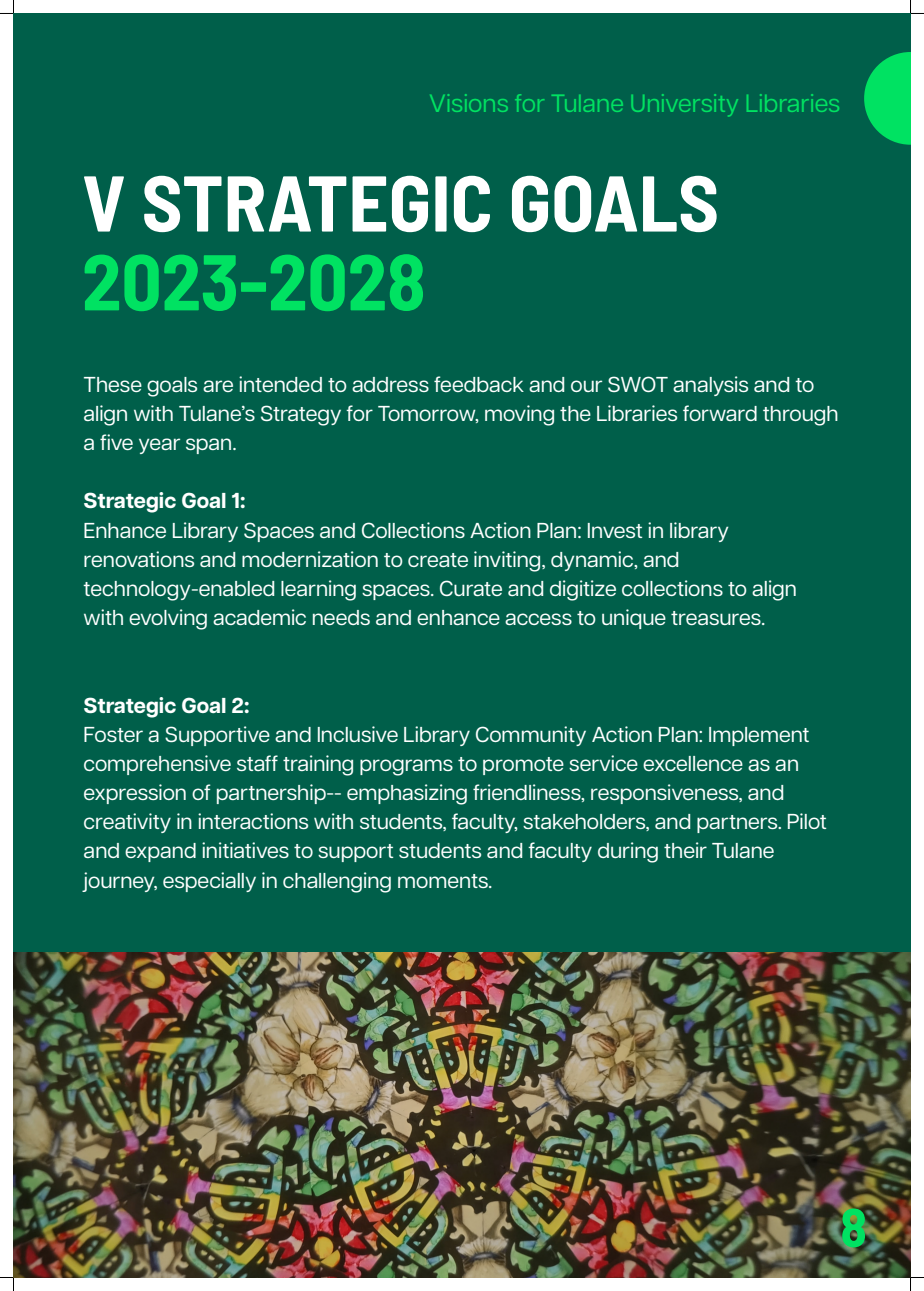
<style>
.page{position:relative;width:924px;height:1291px;background:#fff}
.page>*{position:absolute;margin:0;border:0;box-sizing:border-box;transform-origin:0 0}
.t1{font:700 semi-condensed 78.75px "Barlow";color:#fff}
.t2{font:700 semi-condensed 78.75px "Barlow";color:#00e262}
.t3{font:700 semi-condensed 54px "Barlow";color:#00e262}
.t4{font:25.2px "Articulat CF";color:#00e262}
.t5{font:21.6px/29.1px "Articulat CF";color:#fff}
.t6{font:700 21.6px "Articulat CF";color:#fff}
</style>
<div class="page">
<svg style="left:0;top:0;width:14px;height:14px"></svg>
<svg style="left:910px;top:0;width:13px;height:14px"></svg>
<svg style="left:0;top:1277px;width:14px;height:14px"></svg>
<svg style="left:910px;top:1277px;width:13px;height:14px"></svg>
<div style="left:14px;top:13px;width:896px;height:1264px;background:#005f4a"></div>
<img style="left:14px;top:953px;width:896px;height:324px">
<svg style="left:864px;top:52px;width:46px;height:93px"></svg>
<p class="t4" style="left:429px;top:85px;width:413px">Visions for Tulane University Libraries</p>
<h1 class="t1" style="left:82px;top:146px;width:638px">V STRATEGIC GOALS</h1>
<h1 class="t2" style="left:82px;top:225px;width:345px">2023-2028</h1>
<p class="t5" style="left:84px;top:368px;width:756px">These goals are intended to address feedback and our SWOT analysis and to align with Tulane’s Strategy for Tomorrow, moving the Libraries forward through a five year span.</p>
<p class="t6" style="left:84px;top:485px;width:163px">Strategic Goal 1:</p>
<p class="t5" style="left:84px;top:514px;width:714px">Enhance Library Spaces and Collections Action Plan: Invest in library renovations and modernization to create inviting, dynamic, and technology-enabled learning spaces. Curate and digitize collections to align with evolving academic needs and enhance access to unique treasures.</p>
<p class="t6" style="left:84px;top:689px;width:167px">Strategic Goal 2:</p>
<p class="t5" style="left:84px;top:718px;width:744px">Foster a Supportive and Inclusive Library Community Action Plan: Implement comprehensive staff training programs to promote service excellence as an expression of partnership-- emphasizing friendliness, responsiveness, and creativity in interactions with students, faculty, stakeholders, and partners. Pilot and expand initiatives to support students and faculty during their Tulane journey, especially in challenging moments.</p>
<h2 class="t3" style="left:840px;top:1188px;width:28px">8</h2>
</div>
